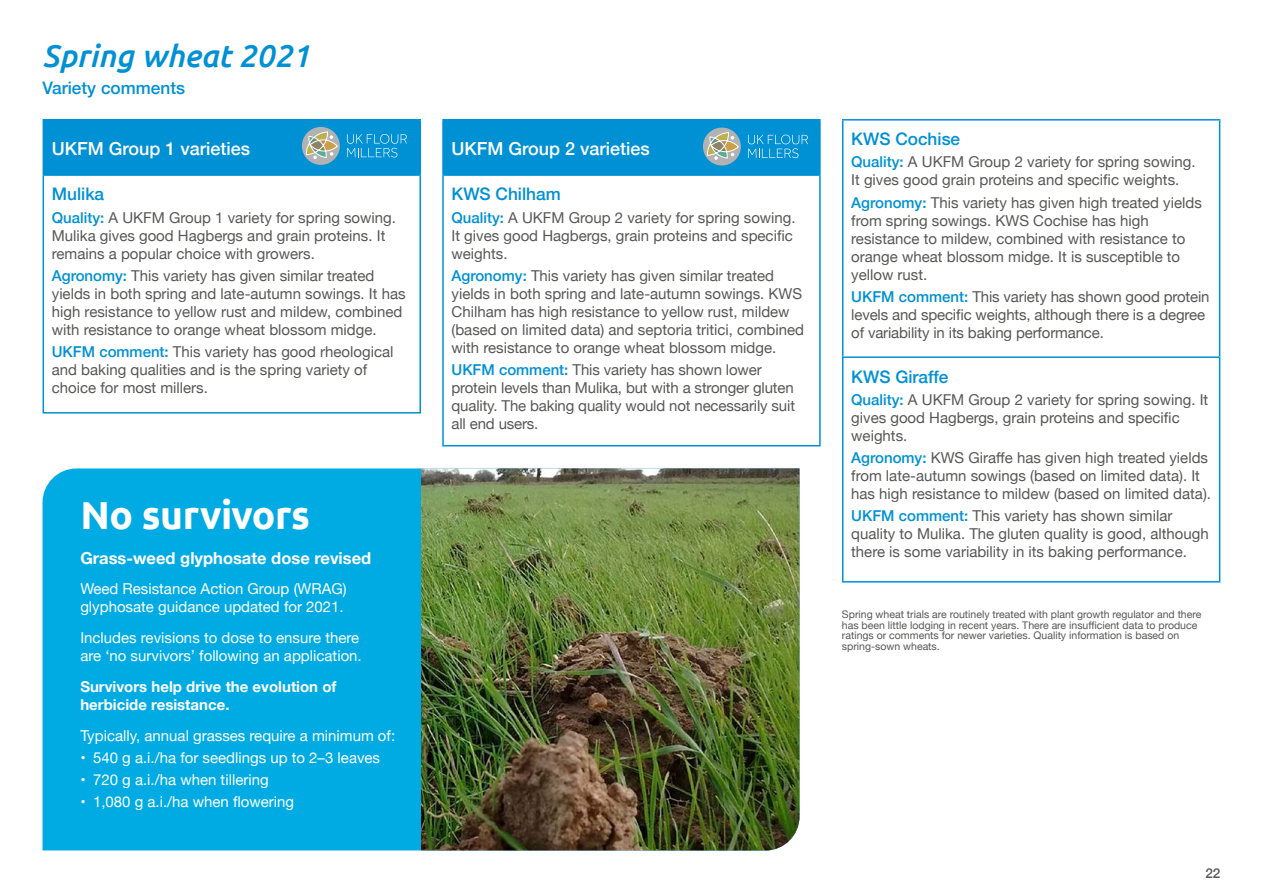
<style>
.page{position:relative;width:1263px;height:893px;background:#fff}
.page>*{position:absolute;margin:0;border:0;box-sizing:border-box;transform-origin:0 0}
.PAGE_TITLE{font:700 39px "Ubuntu";letter-spacing:-.01em;color:#fff}
.PAGE_TITLE-2{font:italic 500 31.5px "Ubuntu";color:#0090d4}
.TABLE_HEADING{font:500 18px "Helvetica Neue";color:#fff}
.BLUE_SUB_HEADING_1{font:500 17.25px "Helvetica Neue";color:#0090d4}
.PAGE_TITLE-3{font:700 16.5px "Helvetica Neue";color:#fff}
.MAIN_BODY{font:15px/18px "Helvetica Neue";color:#575756}
.PAGE_TITLE-4{font:15px/18px "Helvetica Neue";color:#fff}
.MAIN_TEXT{font:15px "Helvetica Neue";color:#fff}
.MAIN_TEXT-2{font:700 15px/18px "Helvetica Neue";color:#fff}
.t1{font:500 13.5px "Helvetica Neue";color:#575756}
.Footer_Style{font:10.5px/10.5px "Helvetica Neue";color:#575756}
.s1{font-weight:500;color:#0090d4}
</style>
<div class="page">
<div style="left:43px;top:120px;width:377px;height:55px;background:#0090d4"></div>
<hr style="left:43px;top:176px;width:1px;height:236px;background:#0090d4">
<hr style="left:419px;top:176px;width:2px;height:236px;background:#0090d4">
<hr style="left:43px;top:119px;width:378px;height:2px;background:#0090d4">
<hr style="left:419px;top:121px;width:2px;height:53px;background:#0090d4">
<hr style="left:43px;top:174px;width:378px;height:2px;background:#0090d4">
<hr style="left:43px;top:412px;width:378px;height:2px;background:#0090d4">
<div style="left:443px;top:120px;width:377px;height:55px;background:#0090d4"></div>
<hr style="left:442px;top:176px;width:2px;height:269px;background:#0090d4">
<hr style="left:819px;top:176px;width:2px;height:269px;background:#0090d4">
<hr style="left:442px;top:445px;width:379px;height:1px;background:#0090d4">
<hr style="left:442px;top:119px;width:379px;height:2px;background:#0090d4">
<hr style="left:442px;top:121px;width:2px;height:53px;background:#0090d4">
<hr style="left:819px;top:121px;width:2px;height:53px;background:#0090d4">
<hr style="left:442px;top:174px;width:379px;height:2px;background:#0090d4">
<svg style="left:843px;top:121px;width:376px;height:460px"></svg>
<hr style="left:842px;top:119px;width:378px;height:2px;background:#0090d4">
<hr style="left:842px;top:121px;width:1px;height:235px;background:#0090d4">
<hr style="left:1219px;top:121px;width:1px;height:235px;background:#0090d4">
<hr style="left:842px;top:356px;width:378px;height:2px;background:#0090d4">
<hr style="left:842px;top:358px;width:1px;height:223px;background:#0090d4">
<hr style="left:1219px;top:358px;width:1px;height:223px;background:#0090d4">
<hr style="left:842px;top:581px;width:378px;height:2px;background:#0090d4">
<svg style="left:347px;top:134px;width:60px;height:23px"></svg>
<div style="left:302px;top:127px;width:38px;height:38px;background:#b3b2b2;border-radius:50%"></div>
<svg style="left:306px;top:131px;width:32px;height:28px"></svg>
<svg style="left:748px;top:135px;width:60px;height:23px"></svg>
<div style="left:703px;top:128px;width:38px;height:37px;background:#b3b2b2;border-radius:50%"></div>
<svg style="left:707px;top:132px;width:32px;height:28px"></svg>
<div style="left:43px;top:468px;width:378px;height:382px;background:#00abe4"></div>
<img style="left:421px;top:468px;width:378px;height:382px">
<p class="PAGE_TITLE-2" style="left:43px;top:37px;width:269px">Spring wheat 2021</p>
<p class="BLUE_SUB_HEADING_1" style="left:43px;top:74px;width:144px">Variety comments</p>
<p class="TABLE_HEADING" style="left:52px;top:134px;width:200px">UKFM Group 1 varieties</p>
<p class="BLUE_SUB_HEADING_1" style="left:52px;top:180px;width:54px">Mulika</p>
<p class="MAIN_BODY" style="left:52px;top:209px;width:346px"><span class="s1">Quality:</span> A UKFM Group 1 variety for spring sowing.<br>Mulika gives good Hagbergs and grain proteins. It remains a popular choice with growers.</p>
<p class="MAIN_BODY" style="left:52px;top:267px;width:355px"><span class="s1">Agronomy:</span> This variety has given similar treated yields in both spring and late-autumn sowings. It has high resistance to yellow rust and mildew, combined with resistance to orange wheat blossom midge.</p>
<p class="MAIN_BODY" style="left:52px;top:344px;width:343px"><span class="s1">UKFM comment:</span> This variety has good rheological and baking qualities and is the spring variety of choice for most millers.</p>
<p class="PAGE_TITLE" style="left:80px;top:491px;width:231px">No survivors</p>
<p class="PAGE_TITLE-3" style="left:80px;top:545px;width:292px">Grass-weed glyphosate dose revised</p>
<p class="PAGE_TITLE-4" style="left:80px;top:581px;width:268px">Weed Resistance Action Group (WRAG) glyphosate guidance updated for 2021.</p>
<p class="PAGE_TITLE-4" style="left:80px;top:630px;width:283px">Includes revisions to dose to ensure there are ‘no survivors’ following an application.</p>
<p class="MAIN_TEXT-2" style="left:80px;top:678px;width:258px">Survivors help drive the evolution of herbicide resistance.</p>
<p class="MAIN_TEXT" style="left:80px;top:724px;width:316px">Typically, annual grasses require a minimum of:</p>
<p class="MAIN_TEXT" style="left:80px;top:747px;width:301px">• 540 g a.i./ha for seedlings up to 2–3 leaves</p>
<p class="MAIN_TEXT" style="left:80px;top:769px;width:190px">• 720 g a.i./ha when tillering</p>
<p class="MAIN_TEXT" style="left:80px;top:791px;width:215px">• 1,080 g a.i./ha when flowering</p>
<p class="TABLE_HEADING" style="left:451px;top:134px;width:200px">UKFM Group 2 varieties</p>
<p class="BLUE_SUB_HEADING_1" style="left:451px;top:180px;width:111px">KWS Chilham</p>
<p class="MAIN_BODY" style="left:451px;top:209px;width:346px"><span class="s1">Quality:</span> A UKFM Group 2 variety for spring sowing.<br>It gives good Hagbergs, grain proteins and specific weights.</p>
<p class="MAIN_BODY" style="left:451px;top:267px;width:354px"><span class="s1">Agronomy:</span> This variety has given similar treated yields in both spring and late-autumn sowings. KWS Chilham has high resistance to yellow rust, mildew (based on limited data) and septoria tritici, combined with resistance to orange wheat blossom midge.</p>
<p class="MAIN_BODY" style="left:451px;top:362px;width:345px"><span class="s1">UKFM comment:</span> This variety has shown lower protein levels than Mulika, but with a stronger gluten quality. The baking quality would not necessarily suit all end users.</p>
<p class="BLUE_SUB_HEADING_1" style="left:851px;top:125px;width:110px">KWS Cochise</p>
<p class="MAIN_BODY" style="left:851px;top:154px;width:346px"><span class="s1">Quality:</span> A UKFM Group 2 variety for spring sowing.<br>It gives good grain proteins and specific weights.</p>
<p class="MAIN_BODY" style="left:851px;top:194px;width:352px"><span class="s1">Agronomy:</span> This variety has given high treated yields from spring sowings. KWS Cochise has high resistance to mildew, combined with resistance to orange wheat blossom midge. It is susceptible to yellow rust.</p>
<p class="MAIN_BODY" style="left:851px;top:288px;width:360px"><span class="s1">UKFM comment:</span> This variety has shown good protein levels and specific weights, although there is a degree of variability in its baking performance.</p>
<p class="BLUE_SUB_HEADING_1" style="left:851px;top:362px;width:99px">KWS Giraffe</p>
<p class="MAIN_BODY" style="left:851px;top:391px;width:358px"><span class="s1">Quality:</span> A UKFM Group 2 variety for spring sowing. It gives good Hagbergs, grain proteins and specific weights.</p>
<p class="MAIN_BODY" style="left:851px;top:450px;width:361px"><span class="s1">Agronomy:</span> KWS Giraffe has given high treated yields from late-autumn sowings (based on limited data). It has high resistance to mildew (based on limited data).</p>
<p class="MAIN_BODY" style="left:851px;top:508px;width:359px"><span class="s1">UKFM comment:</span> This variety has shown similar quality to Mulika. The gluten quality is good, although there is some variability in its baking performance.</p>
<p class="Footer_Style" style="left:842px;top:610px;width:361px">Spring wheat trials are routinely treated with plant growth regulator and there has been little lodging in recent years. There are insufficient data to produce ratings or comments for newer varieties. Quality information is based on spring-sown wheats.</p>
<p class="t1" style="left:1205px;top:863px;width:17px">22</p>
</div>
